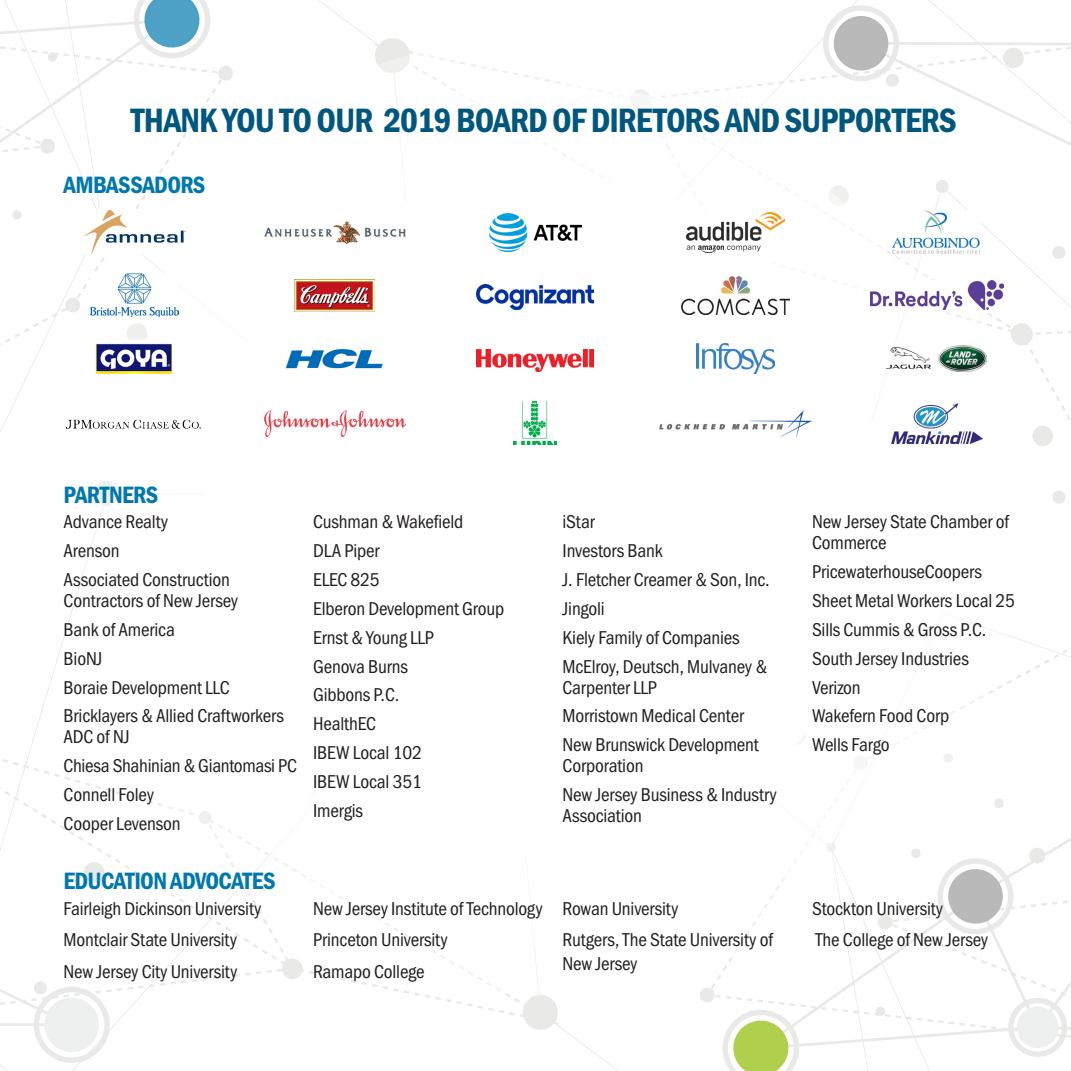
<style>
.page{position:relative;width:1071px;height:1071px;background:#fff}
.page>*{position:absolute;margin:0;border:0;box-sizing:border-box;transform-origin:0 0}
.Green_header{font:35px "Franklin Gothic URW Con Dem";letter-spacing:-.03em;color:#00577d}
.Blue_sub_header{font:24.5px "Franklin Gothic URW Con Dem";letter-spacing:-.03em;color:#0078ae}
.Body_text{font:19.25px/21px "Franklin Gothic URW Con Boo";letter-spacing:-.01em;color:#231f20}
</style>
<div class="page">
<svg style="left:1009px;top:323px;width:24px;height:22px"></svg>
<svg style="left:1032px;top:426px;width:21px;height:20px"></svg>
<div style="left:1052px;top:246px;width:14px;height:13px;background:#e9e9e8;border-radius:50%"></div>
<div style="left:1052px;top:490px;width:14px;height:14px;background:#e9e9e8;border-radius:50%"></div>
<svg style="left:994px;top:799px;width:10px;height:9px"></svg>
<svg style="left:757px;top:5px;width:314px;height:246px"></svg>
<svg style="left:700px;top:842px;width:371px;height:229px"></svg>
<div style="left:375px;top:38px;width:35px;height:35px;background:#e9e9e8;border-radius:50%"></div>
<svg style="left:65px;top:297px;width:15px;height:16px"></svg>
<svg style="left:12px;top:210px;width:10px;height:9px"></svg>
<svg style="left:0;top:817px;width:560px;height:246px"></svg>
<svg style="left:0;top:0;width:233px;height:199px"></svg>
<div style="left:64px;top:35px;width:960px;height:960px;background:#fff;border-radius:50%"></div>
<img style="left:83px;top:211px;width:103px;height:43px">
<img style="left:264px;top:222px;width:141px;height:21px">
<img style="left:687px;top:213px;width:97px;height:39px">
<img style="left:489px;top:214px;width:92px;height:37px">
<img style="left:870px;top:281px;width:133px;height:29px">
<img style="left:95px;top:343px;width:78px;height:31px">
<img style="left:477px;top:350px;width:116px;height:21px">
<img style="left:285px;top:348px;width:98px;height:21px">
<img style="left:887px;top:346px;width:100px;height:26px">
<img style="left:264px;top:411px;width:141px;height:25px">
<img style="left:659px;top:410px;width:153px;height:26px">
<img style="left:514px;top:402px;width:43px;height:43px">
<img style="left:893px;top:211px;width:88px;height:43px">
<img style="left:697px;top:343px;width:77px;height:31px">
<img style="left:891px;top:403px;width:92px;height:40px">
<img style="left:90px;top:274px;width:88px;height:43px">
<img style="left:477px;top:285px;width:116px;height:24px">
<img style="left:295px;top:280px;width:80px;height:31px">
<img style="left:681px;top:276px;width:109px;height:38px">
<img style="left:65px;top:419px;width:136px;height:10px">
<p class="Green_header" style="left:131px;top:97px;width:827px">THANK YOU TO OUR 2019 BOARD OF DIRETORS AND SUPPORTERS</p>
<p class="Blue_sub_header" style="left:64px;top:169px;width:143px">AMBASSADORS</p>
<p class="Blue_sub_header" style="left:64px;top:478px;width:96px">PARTNERS</p>
<p class="Body_text" style="left:64px;top:511px;width:106px">Advance Realty</p>
<p class="Body_text" style="left:64px;top:540px;width:58px">Arenson</p>
<p class="Body_text" style="left:64px;top:569px;width:176px">Associated Construction<br>Contractors of New Jersey</p>
<p class="Body_text" style="left:64px;top:619px;width:113px">Bank of America</p>
<p class="Body_text" style="left:64px;top:647px;width:40px">BioNJ</p>
<p class="Body_text" style="left:64px;top:676px;width:167px">Boraie Development LLC</p>
<p class="Body_text" style="left:64px;top:705px;width:222px">Bricklayers &amp; Allied Craftworkers<br>ADC of NJ</p>
<p class="Body_text" style="left:64px;top:755px;width:235px">Chiesa Shahinian &amp; Giantomasi PC</p>
<p class="Body_text" style="left:64px;top:784px;width:92px">Connell Foley</p>
<p class="Body_text" style="left:64px;top:813px;width:119px">Cooper Levenson</p>
<p class="Blue_sub_header" style="left:64px;top:865px;width:214px">EDUCATION ADVOCATES</p>
<p class="Body_text" style="left:64px;top:898px;width:199px">Fairleigh Dickinson University</p>
<p class="Body_text" style="left:64px;top:929px;width:175px">Montclair State University</p>
<p class="Body_text" style="left:64px;top:961px;width:175px">New Jersey City University</p>
<p class="Body_text" style="left:313px;top:511px;width:152px">Cushman &amp; Wakefield</p>
<p class="Body_text" style="left:313px;top:540px;width:68px">DLA Piper</p>
<p class="Body_text" style="left:313px;top:569px;width:68px">ELEC 825</p>
<p class="Body_text" style="left:313px;top:598px;width:193px">Elberon Development Group</p>
<p class="Body_text" style="left:313px;top:626px;width:122px">Ernst &amp; Young LLP</p>
<p class="Body_text" style="left:313px;top:655px;width:96px">Genova Burns</p>
<p class="Body_text" style="left:313px;top:684px;width:88px">Gibbons P.C.</p>
<p class="Body_text" style="left:313px;top:713px;width:64px">HealthEC</p>
<p class="Body_text" style="left:313px;top:742px;width:110px">IBEW Local 102</p>
<p class="Body_text" style="left:313px;top:771px;width:110px">IBEW Local 351</p>
<p class="Body_text" style="left:313px;top:800px;width:51px">Imergis</p>
<p class="Body_text" style="left:313px;top:898px;width:231px">New Jersey Institute of Technology</p>
<p class="Body_text" style="left:313px;top:929px;width:136px">Princeton University</p>
<p class="Body_text" style="left:313px;top:961px;width:113px">Ramapo College</p>
<p class="Body_text" style="left:563px;top:511px;width:34px">iStar</p>
<p class="Body_text" style="left:563px;top:540px;width:102px">Investors Bank</p>
<p class="Body_text" style="left:563px;top:569px;width:209px">J. Fletcher Creamer &amp; Son, Inc.</p>
<p class="Body_text" style="left:563px;top:598px;width:44px">Jingoli</p>
<p class="Body_text" style="left:563px;top:626px;width:179px">Kiely Family of Companies</p>
<p class="Body_text" style="left:563px;top:655px;width:206px">McElroy, Deutsch, Mulvaney &amp;<br>Carpenter LLP</p>
<p class="Body_text" style="left:563px;top:705px;width:183px">Morristown Medical Center</p>
<p class="Body_text" style="left:563px;top:734px;width:198px">New Brunswick Development<br>Corporation</p>
<p class="Body_text" style="left:563px;top:784px;width:216px">New Jersey Business &amp; Industry<br>Association</p>
<p class="Body_text" style="left:563px;top:898px;width:117px">Rowan University</p>
<p class="Body_text" style="left:563px;top:928px;width:212px;line-height:23.6px">Rutgers, The State University of<br>New Jersey</p>
<p class="Body_text" style="left:812px;top:511px;width:198px">New Jersey State Chamber of<br>Commerce</p>
<p class="Body_text" style="left:812px;top:561px;width:171px">PricewaterhouseCoopers</p>
<p class="Body_text" style="left:812px;top:590px;width:205px">Sheet Metal Workers Local 25</p>
<p class="Body_text" style="left:812px;top:619px;width:176px">Sills Cummis &amp; Gross P.C.</p>
<p class="Body_text" style="left:812px;top:647px;width:158px">South Jersey Industries</p>
<p class="Body_text" style="left:812px;top:676px;width:50px">Verizon</p>
<p class="Body_text" style="left:812px;top:705px;width:139px">Wakefern Food Corp</p>
<p class="Body_text" style="left:812px;top:734px;width:79px">Wells Fargo</p>
<p class="Body_text" style="left:812px;top:898px;width:133px">Stockton University</p>
<p class="Body_text" style="left:815px;top:929px;width:174px">The College of New Jersey</p>
</div>
